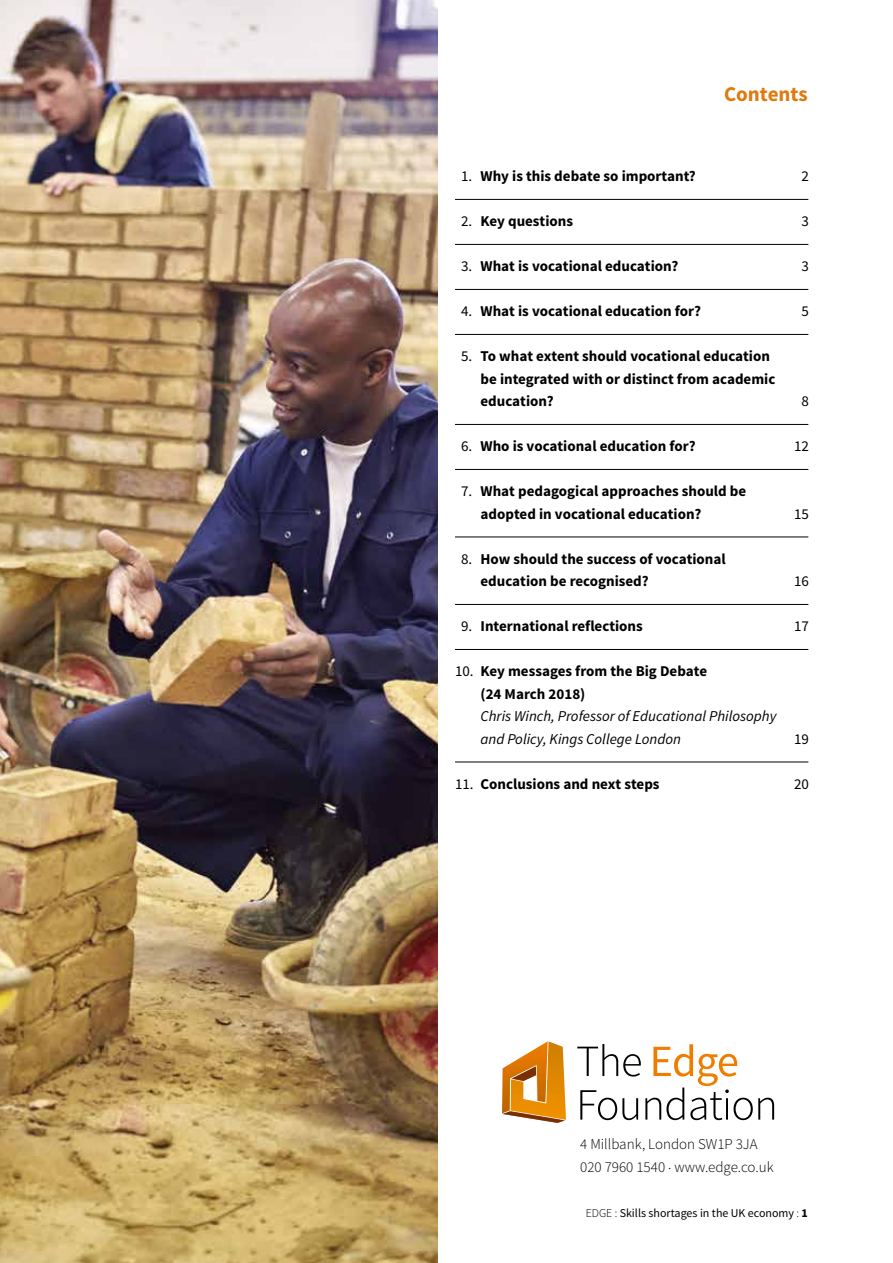
<style>
.page{position:relative;width:893px;height:1263px;background:#fff}
.page>*{position:absolute;margin:0;border:0;box-sizing:border-box;transform-origin:0 0}
.t1{font:700 21px "Source Sans Pro";color:#df7a0e}
.t2{font:700 15px/22.5px "Source Sans Pro";color:#000}
.t3{font:italic 15px/22.5px "Source Sans Pro";color:#000}
.t4{font:300 15px/22.5px "Source Sans Pro";color:#000}
.t5{font:15px "Source Sans Pro";color:#000}
.t6{font:12px "Source Sans Pro";color:#000}
.s1{font-weight:400}
.s2{font-weight:300}
.s3{font-weight:700}
</style>
<div class="page">
<img style="left:0;top:0;width:438px;height:1263px">
<hr style="left:455px;top:199px;width:353px;height:1px;background:#000">
<hr style="left:455px;top:244px;width:353px;height:1px;background:#000">
<hr style="left:455px;top:289px;width:353px;height:1px;background:#000">
<hr style="left:455px;top:334px;width:353px;height:1px;background:#000">
<hr style="left:455px;top:424px;width:353px;height:1px;background:#000">
<hr style="left:455px;top:469px;width:353px;height:1px;background:#000">
<hr style="left:455px;top:537px;width:353px;height:1px;background:#000">
<hr style="left:455px;top:604px;width:353px;height:1px;background:#000">
<hr style="left:455px;top:649px;width:353px;height:1px;background:#000">
<hr style="left:455px;top:762px;width:353px;height:1px;background:#000">
<svg style="left:502px;top:1041px;width:64px;height:82px"></svg>
<svg style="left:577px;top:1044px;width:197px;height:76px"></svg>
<h1 class="t1" style="left:724px;top:80px;width:85px">Contents</h1>
<p class="t2" style="left:461px;top:166px;width:236px"><span class="s1">1.</span> Why is this debate so important?</p>
<p class="t5" style="left:802px;top:167px;width:9px">2</p>
<p class="t2" style="left:461px;top:211px;width:113px"><span class="s1">2.</span> Key questions</p>
<p class="t5" style="left:802px;top:212px;width:9px">3</p>
<p class="t2" style="left:461px;top:256px;width:219px"><span class="s1">3.</span> What is vocational education?</p>
<p class="t5" style="left:802px;top:257px;width:9px">3</p>
<p class="t2" style="left:461px;top:301px;width:241px"><span class="s1">4.</span> What is vocational education for?</p>
<p class="t5" style="left:802px;top:302px;width:9px">5</p>
<p class="t2" style="left:480px;top:346px;width:296px;text-indent:-19px"><span class="s1">5.</span> To what extent should vocational education be integrated with or distinct from academic education?</p>
<p class="t5" style="left:802px;top:392px;width:9px">8</p>
<p class="t2" style="left:461px;top:436px;width:236px"><span class="s1">6.</span> Who is vocational education for?</p>
<p class="t5" style="left:794px;top:437px;width:16px">12</p>
<p class="t2" style="left:480px;top:481px;width:267px;text-indent:-19px"><span class="s1">7.</span> What pedagogical approaches should be adopted in vocational education?</p>
<p class="t5" style="left:794px;top:505px;width:16px">15</p>
<p class="t2" style="left:480px;top:548px;width:247px;text-indent:-19px"><span class="s1">8.</span> How should the success of vocational education be recognised?</p>
<p class="t5" style="left:794px;top:572px;width:16px">16</p>
<p class="t2" style="left:461px;top:616px;width:183px"><span class="s1">9.</span> International reflections</p>
<p class="t5" style="left:794px;top:617px;width:16px">17</p>
<p class="t2" style="left:480px;top:661px;width:228px;text-indent:-26px"><span class="s1">10.</span> Key messages from the Big Debate (24 March 2018)</p>
<p class="t3" style="left:480px;top:705px;width:297px">Chris Winch, Professor of Educational Philosophy and Policy, Kings College London</p>
<p class="t5" style="left:794px;top:730px;width:16px">19</p>
<p class="t2" style="left:455px;top:773px;width:206px"><span class="s1">11.</span> Conclusions and next steps</p>
<p class="t5" style="left:794px;top:775px;width:16px">20</p>
<p class="t4" style="left:580px;top:1133px;width:195px">4 Millbank, London SW1P 3JA<br>020 7960 1540 . www.edge.co.uk</p>
<p class="t6" style="left:586px;top:1205px;width:224px"><span class="s2">EDGE :</span> Skills shortages in the UK economy <span class="s2">:</span> <span class="s3">1</span></p>
</div>
